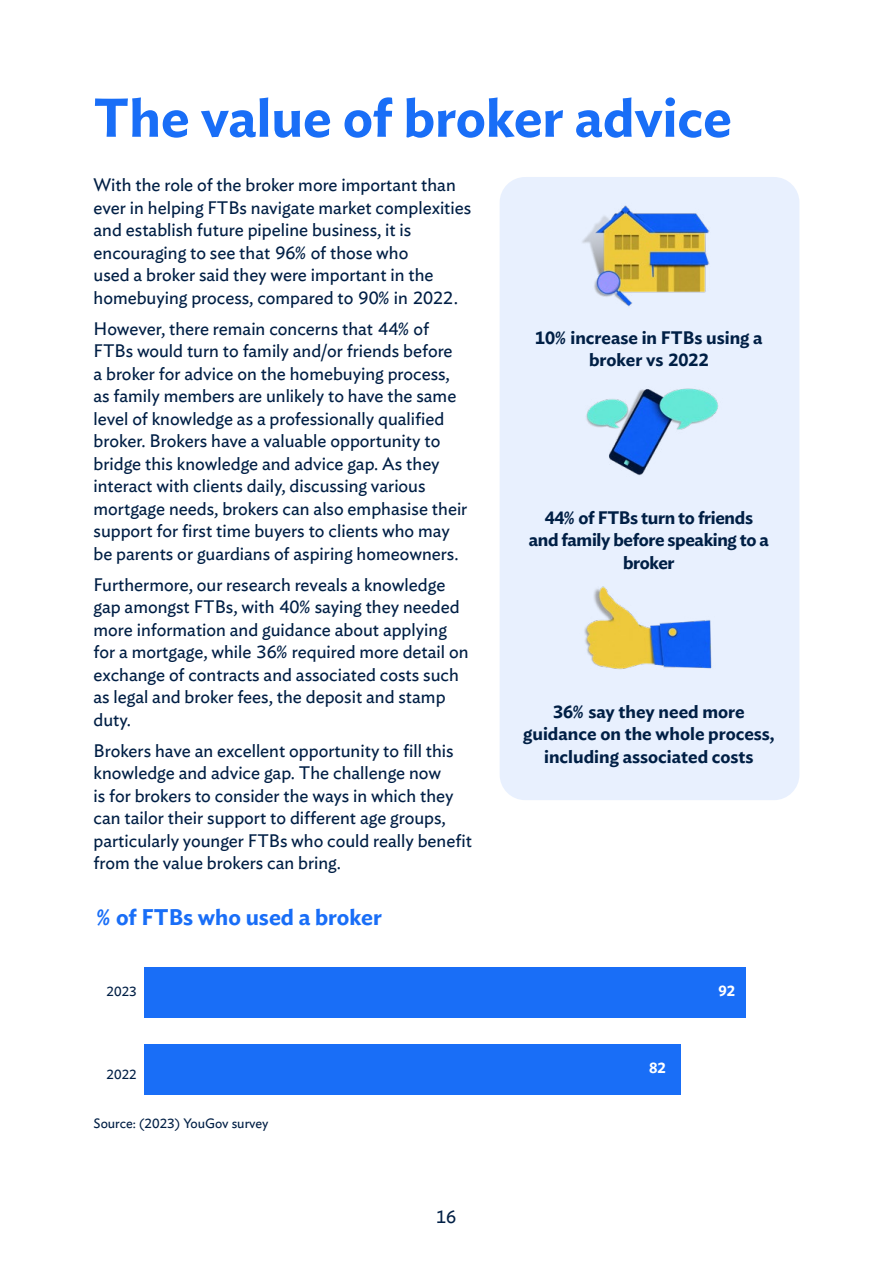
<style>
.page{position:relative;width:893px;height:1263px;background:#fff}
.page>*{position:absolute;margin:0;border:0;box-sizing:border-box;transform-origin:0 0}
.t1{font:600 54px "Ideal Sans";color:#196ef7}
.t2{font:600 22.5px "Ideal Sans";color:#196ef7}
.t3{font:18px/22.5px "Ideal Sans";color:#001f45}
.t4{font:600 18px/22.5px "Ideal Sans";color:#001f45;text-align:center}
.t5{font:600 18px/22.5px "Ideal Sans";letter-spacing:-.02em;color:#001f45;text-align:center}
.t6{font:600 15px "Ideal Sans";color:#fff}
.t7{font:13.5px "Ideal Sans";color:#001f45}
</style>
<div class="page">
<div style="left:144px;top:967px;width:602px;height:50px;background:#196ef7"></div>
<div style="left:144px;top:1044px;width:536px;height:51px;background:#196ef7"></div>
<div style="left:500px;top:177px;width:299px;height:623px;background:#e8f0fe;border-radius:26px"></div>
<img style="left:582px;top:205px;width:128px;height:102px">
<img style="left:586px;top:388px;width:132px;height:88px">
<img style="left:584px;top:586px;width:128px;height:84px">
<h1 class="t1" style="left:94px;top:76px;width:640px">The value of broker advice</h1>
<p class="t3" style="left:94px;top:173px;width:379px">With the role of the broker more important than ever in helping FTBs navigate market complexities and establish future pipeline business, it is encouraging to see that 96% of those who<br>used a broker said they were important in the homebuying process, compared to 90% in 2022.</p>
<p class="t3" style="left:94px;top:316px;width:375px">However, there remain concerns that 44% of FTBs would turn to family and/or friends before<br>a broker for advice on the homebuying process, as family members are unlikely to have the same level of knowledge as a professionally qualified broker. Brokers have a valuable opportunity to bridge this knowledge and advice gap. As they interact with clients daily, discussing various mortgage needs, brokers can also emphasise their support for first time buyers to clients who may be parents or guardians of aspiring homeowners.</p>
<p class="t3" style="left:94px;top:572px;width:376px">Furthermore, our research reveals a knowledge gap amongst FTBs, with 40% saying they needed more information and guidance about applying for a mortgage, while 36% required more detail on exchange of contracts and associated costs such as legal and broker fees, the deposit and stamp duty.</p>
<p class="t3" style="left:94px;top:738px;width:380px">Brokers have an excellent opportunity to fill this knowledge and advice gap. The challenge now<br>is for brokers to consider the ways in which they can tailor their support to different age groups, particularly younger FTBs who could really benefit from the value brokers can bring.</p>
<p class="t2" style="left:97px;top:899px;width:286px">% of FTBs who used a broker</p>
<p class="t7" style="left:107px;top:981px;width:32px">2023</p>
<p class="t7" style="left:107px;top:1064px;width:32px">2022</p>
<p class="t7" style="left:94px;top:1113px;width:177px">Source: (2023) YouGov survey</p>
<p class="t3" style="left:436px;top:1204px;width:22px">16</p>
<p class="t4" style="left:535px;top:325px;width:229px">10% increase in FTBs using a broker vs 2022</p>
<p class="t5" style="left:529px;top:505px;width:242px">44% of FTBs turn to friends and family before speaking to a broker</p>
<p class="t4" style="left:523px;top:699px;width:253px">36% say they need more guidance on the whole process, including associated costs</p>
<p class="t6" style="left:649px;top:1056px;width:18px">82</p>
<p class="t6" style="left:718px;top:979px;width:18px">92</p>
</div>
